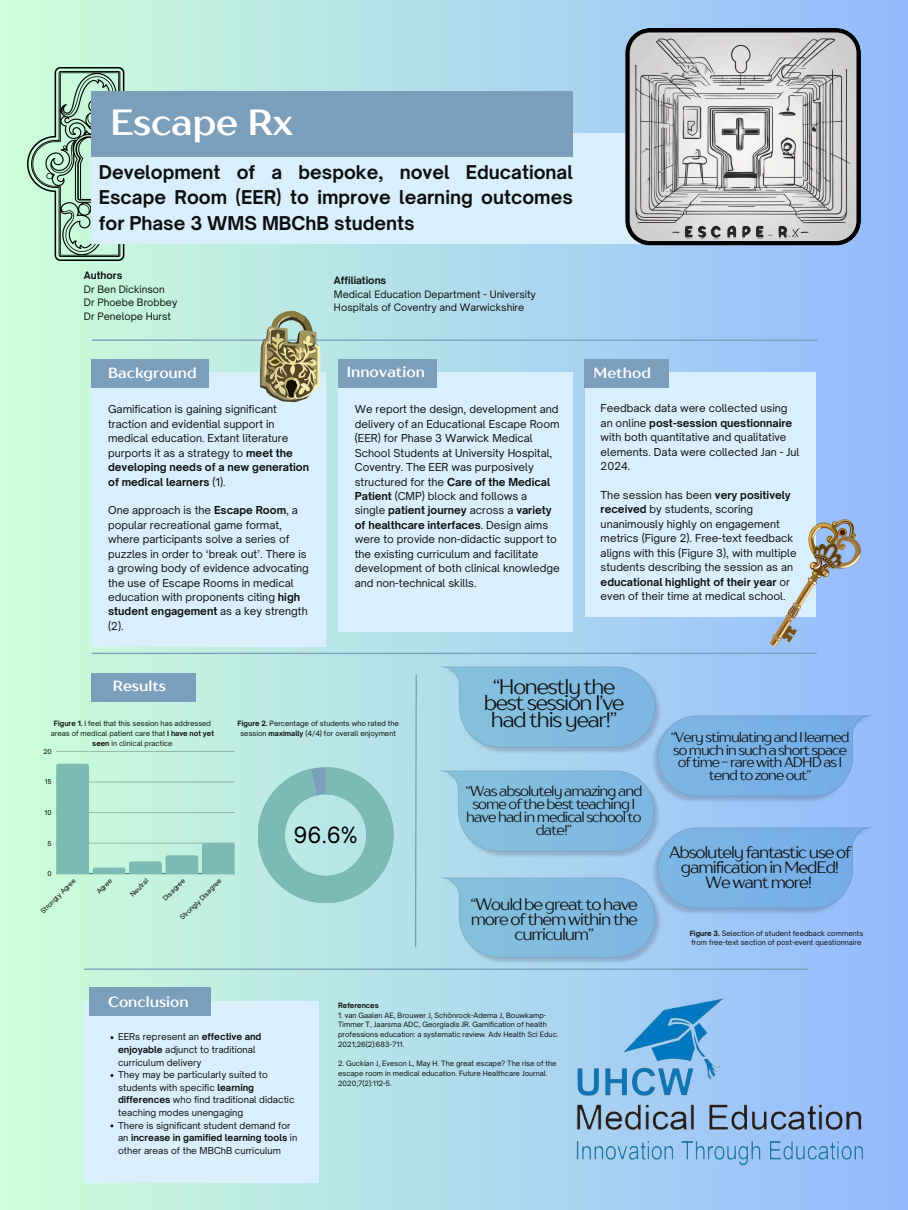
<style>
.page{position:relative;width:908px;height:1210px;background:#fff}
.page>*{position:absolute;margin:0;border:0;box-sizing:border-box;transform-origin:0 0}
.t1{font:700 36.26px "TT Drugs";color:#fff}
.t2{font:21.38px "Open Sauce One";color:#000}
.t3{font:21.04px/16.3px "TT Drugs";letter-spacing:-.06em;color:#0e0e0e;text-align:center}
.t4{font:700 18.2px/25.5px "Open Sauce One";color:#0e0e0e;text-align:justify}
.t5{font:16.52px/15px "TT Drugs";letter-spacing:-.07em;color:#0e0e0e;text-align:center}
.t6{font:700 14.7px "TT Drugs";color:#fff}
.t7{font:14.42px/12.9px "TT Drugs";letter-spacing:-.07em;color:#0e0e0e;text-align:center}
.t8{font:14.07px/12.6px "TT Drugs";letter-spacing:-.07em;color:#0e0e0e;text-align:center}
.t9{font:10.5px/14.4px "Open Sauce One";color:#0e0e0e}
.t10{font:9.8px/13.6px "Open Sauce One";color:#0e0e0e}
.t11{font:700 9.8px "Open Sauce One";color:#0e0e0e}
.t12{font:9.1px/12.6px "Open Sauce One";color:#0e0e0e}
.t13{font:7px/9.7px "Open Sauce One";color:#0e0e0e}
.t14{font:700 7px "Open Sauce One";color:#0e0e0e}
.t15{font:6.41px "Open Sauce One";color:#000}
.s1{font-weight:700}
</style>
<div class="page">
<div style="left:0;top:0;width:907px;height:1210px;background:linear-gradient(to right,#cdffd8,#94b9fe)"></div>
<img style="left:28px;top:67px;width:123px;height:193px">
<div style="left:91px;top:134px;width:569px;height:110px;background:#d9f0fc"></div>
<div style="left:91px;top:91px;width:481px;height:66px;background:#7b9ebb"></div>
<hr style="left:85px;top:968px;width:722px;height:2px;background:#7b9ebb">
<hr style="left:92px;top:653px;width:724px;height:1px;background:#7b9ebb">
<div style="left:584px;top:372px;width:231px;height:245px;background:#d9f0fc"></div>
<div style="left:91px;top:372px;width:234px;height:274px;background:#d9f0fc"></div>
<div style="left:91px;top:359px;width:118px;height:28px;background:#7b9ebb"></div>
<div style="left:338px;top:372px;width:234px;height:260px;background:#d9f0fc"></div>
<div style="left:338px;top:359px;width:98px;height:28px;background:#7b9ebb"></div>
<div style="left:584px;top:359px;width:84px;height:28px;background:#7b9ebb"></div>
<div style="left:91px;top:673px;width:105px;height:28px;background:#7b9ebb"></div>
<div style="left:84px;top:1001px;width:234px;height:182px;background:#d9f0fc"></div>
<div style="left:89px;top:987px;width:121px;height:28px;background:#7b9ebb"></div>
<hr style="left:92px;top:339px;width:724px;height:2px;background:#7b9ebb">
<img style="left:572px;top:987px;width:294px;height:192px">
<svg style="left:769px;top:519px;width:91px;height:128px"></svg>
<svg style="left:625px;top:28px;width:235px;height:217px"></svg>
<svg style="left:240px;top:303px;width:100px;height:110px"></svg>
<hr style="left:56px;top:873px;width:179px;height:1px;background:#000;opacity:.6">
<hr style="left:56px;top:751px;width:179px;height:1px;background:#95b9a8">
<svg style="left:56px;top:763px;width:179px;height:110px"></svg>
<svg style="left:257px;top:767px;width:136px;height:136px"></svg>
<svg style="left:414px;top:673px;width:3px;height:275px"></svg>
<img style="left:433px;top:666px;width:237px;height:89px">
<img style="left:642px;top:827px;width:236px;height:89px">
<img style="left:433px;top:877px;width:237px;height:89px">
<img style="left:432px;top:770px;width:236px;height:89px">
<img style="left:642px;top:715px;width:236px;height:89px">
<h3 class="t1" style="left:110px;top:100px;width:184px">Escape Rx</h3>
<p class="t4" style="left:99px;top:159px;width:475px">Development of a bespoke, novel Educational Escape Room (EER) to improve learning outcomes for Phase 3 WMS MBChB students</p>
<p class="t11" style="left:84px;top:269px;width:40px">Authors</p>
<h5 class="t10" style="left:84px;top:282px;width:82px">Dr Ben Dickinson</h5>
<p class="t10" style="left:84px;top:296px;width:95px">Dr Phoebe Brobbey</p>
<p class="t10" style="left:84px;top:309px;width:89px">Dr Penelope Hurst</p>
<p class="t6" style="left:108px;top:364px;width:90px">Background</p>
<p class="t9" style="left:108px;top:402px;width:202px">Gamification is gaining significant traction and evidential support in medical education. Extant literature purports it as a strategy to <span class="s1">meet the developing needs of a new generation of medical learners</span> (1).</p>
<p class="t9" style="left:108px;top:503px;width:202px">One approach is the <span class="s1">Escape Room</span>, a popular recreational game format, where participants solve a series of puzzles in order to ‘break out’. There is a growing body of evidence advocating the use of Escape Rooms in medical education with proponents citing <span class="s1">high student engagement</span> as a key strength (2).</p>
<p class="t11" style="left:334px;top:274px;width:54px">Affiliations</p>
<h2 class="t10" style="left:334px;top:287px;width:203px">Medical Education Department - University<br>Hospitals of Coventry and Warwickshire</h2>
<p class="t6" style="left:347px;top:363px;width:80px">Innovation</p>
<p class="t9" style="left:354px;top:402px;width:206px">We report the design, development and delivery of an Educational Escape Room (EER) for Phase 3 Warwick Medical School Students at University Hospital, Coventry. The EER was purposively structured for the <span class="s1">Care of the Medical Patient</span> (CMP) block and follows a single <span class="s1">patient journey</span> across a <span class="s1">variety of healthcare interfaces</span>. Design aims were to provide non-didactic support to the existing curriculum and facilitate development of both clinical knowledge and non-technical skills.</p>
<h5 class="t6" style="left:593px;top:364px;width:59px">Method</h5>
<p class="t9" style="left:600px;top:401px;width:200px">Feedback data were collected using an online <span class="s1">post-session questionnaire </span>with both quantitative and qualitative elements. Data were collected Jan - Jul<br>2024.</p>
<h5 class="t9" style="left:600px;top:487px;width:197px">The session has been <span class="s1">very positively received</span> by students, scoring unanimously highly on engagement metrics (Figure 2). Free-text feedback aligns with this (Figure 3), with multiple students describing the session as an <span class="s1">educational highlight of their year</span> or even of their time at medical school.</h5>
<h5 class="t6" style="left:113px;top:677px;width:55px">Results</h5>
<p class="t13" style="left:51px;top:718px;width:165px;text-align:center"><span class="s1">Figure 1.</span> I feel that this session has addressed areas of medical patient care that <span class="s1">I have not yet seen</span> in clinical practice</p>
<p class="t15" style="left:43px;top:747px;width:10px">20</p>
<p class="t15" style="left:45px;top:778px;width:8px">15</p>
<p class="t15" style="left:45px;top:808px;width:8px">10</p>
<p class="t15" style="left:47px;top:839px;width:6px">5</p>
<p class="t15" style="left:47px;top:869px;width:6px">0</p>
<p class="t15" style="left:39px;top:909px;width:48px;rotate:-45deg">Strongly Agree</p>
<p class="t15" style="left:95px;top:890px;width:20px;rotate:-45deg">Agree</p>
<p class="t15" style="left:129px;top:892px;width:24px;rotate:-45deg">Neutral</p>
<p class="t15" style="left:161px;top:896px;width:29px;rotate:-45deg">Disagree</p>
<p class="t15" style="left:178px;top:916px;width:57px;rotate:-45deg">Strongly Disagree</p>
<h6 class="t13" style="left:237px;top:718px;width:163px;text-align:center"><span class="s1">Figure 2.</span> Percentage of students who rated the session <span class="s1">maximally</span> (4/4) for overall enjoyment</h6>
<h2 class="t2" style="left:293px;top:822px;width:66px">96.6%</h2>
<p class="t3" style="left:483px;top:678px;width:142px">“Honestly the best session I’ve had this year!”</p>
<p class="t7" style="left:465px;top:784px;width:178px">“Was absolutely amazing and some ofthe best teaching I have had in medical school to date!”</p>
<p class="t5" style="left:470px;top:897px;width:169px">“Would be great to have more ofthem within the curriculum”</p>
<p class="t6" style="left:108px;top:992px;width:82px">Conclusion</p>
<p class="t12" style="left:118px;top:1030px;width:145px">EERs represent an <span class="s1">effective and enjoyable</span> adjunct to traditional curriculum delivery</p>
<p class="t12" style="left:118px;top:1068px;width:178px">They may be particularly suited to students with specific <span class="s1">learning differences</span> who find traditional didactic teaching modes unengaging</p>
<p class="t12" style="left:118px;top:1119px;width:181px">There is significant student demand for an <span class="s1">increase in gamified learning tools</span> in other areas of the MBChB curriculum</p>
<p class="t14" style="left:338px;top:1001px;width:42px">References</p>
<h6 class="t13" style="left:338px;top:1010px;width:222px">1. van Gaalen AE, Brouwer J, Schönrock-Adema J, Bouwkamp-Timmer T, Jaarsma ADC, Georgiadis JR. Gamification of health professions education: a systematic review. Adv Health Sci Educ.<br>2021;26(2):683-711.</h6>
<p class="t13" style="left:338px;top:1058px;width:220px">2. Guckian J, Eveson L, May H. The great escape? The rise of the escape room in medical education. Future Healthcare Journal.<br>2020;7(2):112-5.</p>
<h4 class="t8" style="left:670px;top:730px;width:180px">“Very stimulating and I learned so much in such a short space oftime - rare with ADHD as I tend to zone out”</h4>
<h4 class="t5" style="left:669px;top:844px;width:183px">Absolutely fantastic use of gamification in MedEd!<br>We want more!</h4>
<h5 class="t13" style="left:689px;top:928px;width:175px"><span class="s1">Figure 3.</span> Selection of student feedback comments from free-text section of post-event questionnaire</h5>
</div>
